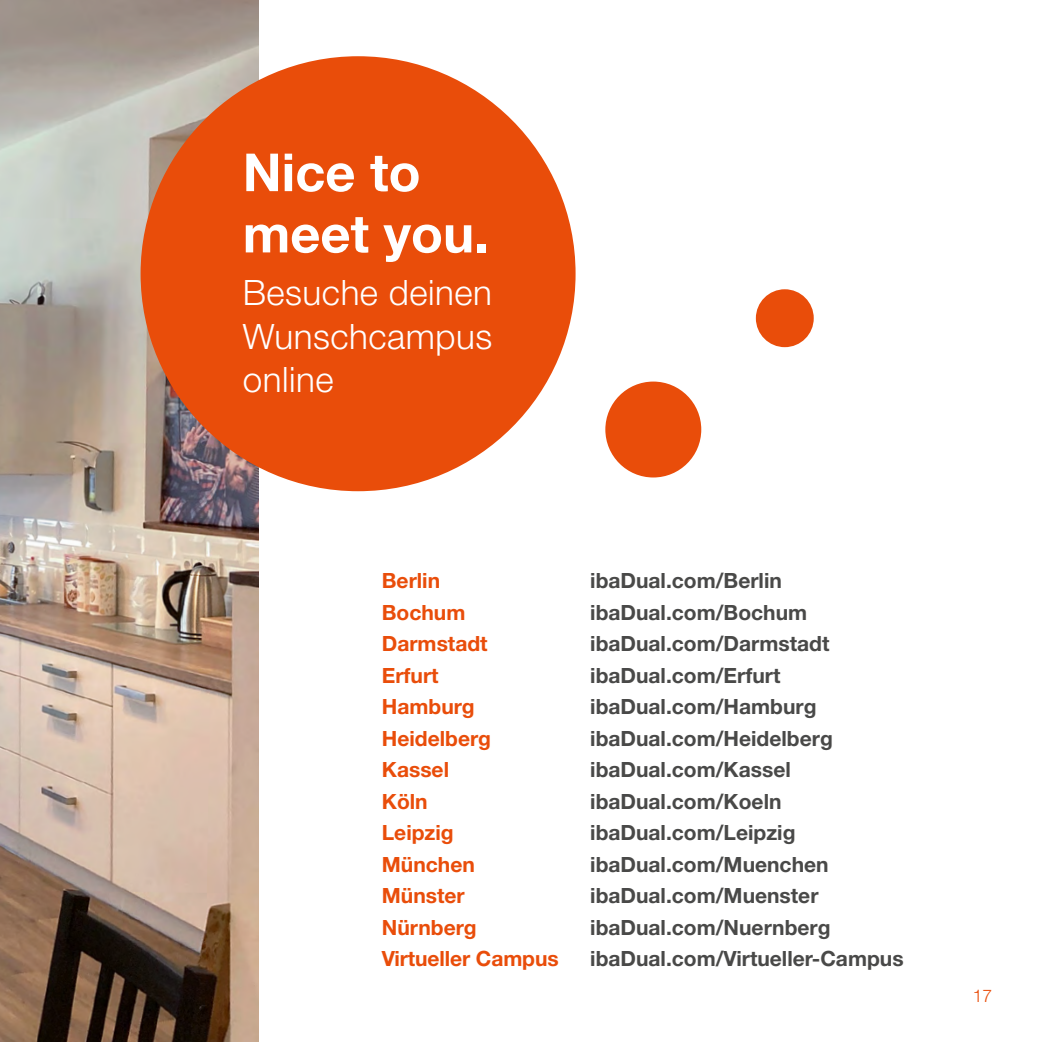
<style>
.page{position:relative;width:1042px;height:1042px;background:#fff}
.page>*{position:absolute;margin:0;border:0;box-sizing:border-box;transform-origin:0 0}
.t1{font:700 52.5px/61.2px "Helvetica Neue LT Pro";color:#fff}
.t2{font:300 35px/43.8px "Helvetica Neue LT Pro";letter-spacing:.015em;color:#fff;text-align:justify}
.t3{font:700 21px "Helvetica Neue LT Pro";color:#494948}
.t4{font:700 21px "Helvetica Neue LT Pro";color:#e94d0a}
.t5{font:300 17.5px "Helvetica Neue LT Pro";color:#e94d0a}
</style>
<div class="page">
<img style="left:0;top:0;width:258px;height:1042px">
<div style="left:141px;top:56px;width:434px;height:435px;background:#e94d0a;border-radius:50%"></div>
<div style="left:605px;top:381px;width:96px;height:96px;background:#e94d0a;border-radius:50%"></div>
<div style="left:756px;top:289px;width:58px;height:58px;background:#e94d0a;border-radius:50%"></div>
<svg style="left:0;top:0;width:40px;height:1041px;background:#b1a397"></svg>
<h1 class="t1" style="left:243px;top:141px;width:247px">Nice to meet you.</h1>
<h2 class="t2" style="left:243px;top:270px;width:251px">Besuche deinen Wunschcampus online</h2>
<p class="t4" style="left:382px;top:568px;width:60px">Berlin</p>
<p class="t3" style="left:590px;top:568px;width:193px">ibaDual.com/Berlin</p>
<p class="t4" style="left:382px;top:599px;width:85px">Bochum</p>
<p class="t3" style="left:590px;top:599px;width:218px">ibaDual.com/Bochum</p>
<p class="t4" style="left:382px;top:631px;width:107px">Darmstadt</p>
<p class="t3" style="left:590px;top:631px;width:241px">ibaDual.com/Darmstadt</p>
<p class="t4" style="left:382px;top:662px;width:58px">Erfurt</p>
<p class="t3" style="left:590px;top:662px;width:192px">ibaDual.com/Erfurt</p>
<p class="t4" style="left:382px;top:694px;width:94px">Hamburg</p>
<p class="t3" style="left:590px;top:694px;width:228px">ibaDual.com/Hamburg</p>
<p class="t4" style="left:382px;top:725px;width:111px">Heidelberg</p>
<p class="t3" style="left:590px;top:725px;width:244px">ibaDual.com/Heidelberg</p>
<p class="t4" style="left:382px;top:757px;width:69px">Kassel</p>
<p class="t3" style="left:590px;top:757px;width:202px">ibaDual.com/Kassel</p>
<p class="t4" style="left:382px;top:788px;width:47px">Köln</p>
<p class="t3" style="left:590px;top:788px;width:193px">ibaDual.com/Koeln</p>
<p class="t4" style="left:382px;top:820px;width:73px">Leipzig</p>
<p class="t3" style="left:590px;top:820px;width:207px">ibaDual.com/Leipzig</p>
<p class="t4" style="left:382px;top:851px;width:94px">München</p>
<p class="t3" style="left:590px;top:851px;width:240px">ibaDual.com/Muenchen</p>
<p class="t4" style="left:382px;top:883px;width:84px">Münster</p>
<p class="t3" style="left:590px;top:883px;width:230px">ibaDual.com/Muenster</p>
<p class="t4" style="left:382px;top:914px;width:96px">Nürnberg</p>
<p class="t3" style="left:590px;top:914px;width:242px">ibaDual.com/Nuernberg</p>
<p class="t4" style="left:382px;top:946px;width:178px">Virtueller Campus</p>
<p class="t3" style="left:590px;top:946px;width:315px">ibaDual.com/Virtueller-Campus</p>
<p class="t5" style="left:972px;top:985px;width:21px">17</p>
</div>
